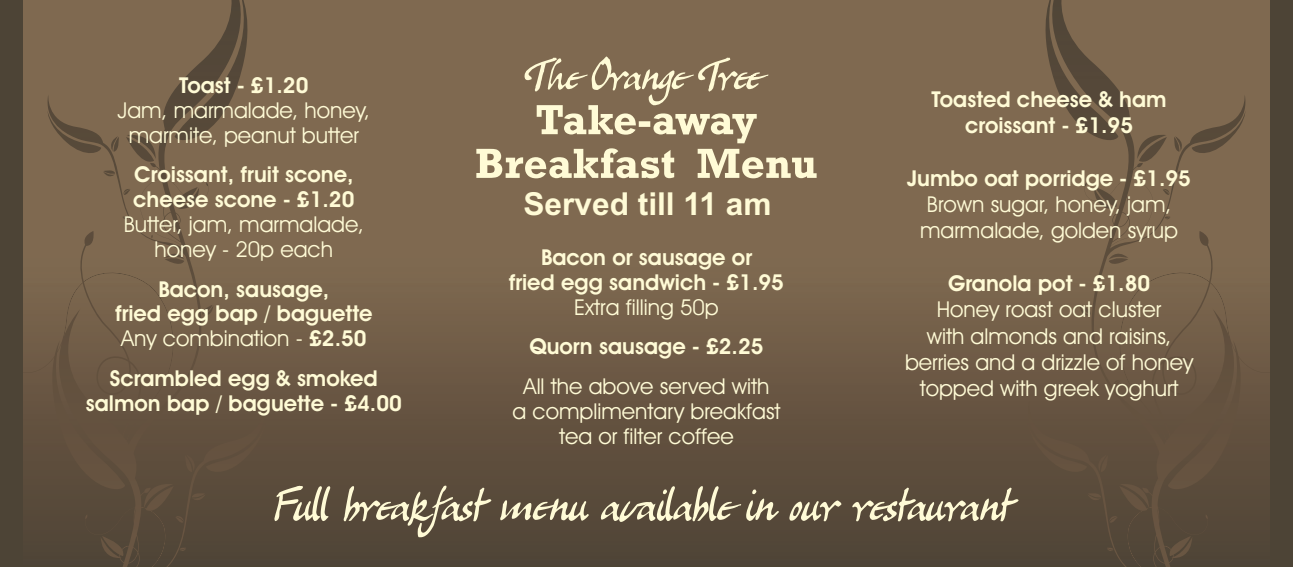
<style>
.page{position:relative;width:1293px;height:567px;background:#fff}
.page>*{position:absolute;margin:0;border:0;box-sizing:border-box;transform-origin:0 0}
.t1{font:60px "Chemist";color:#fffbd6}
.t2{font:700 31.64px "Arial";color:#fffbd6}
.t3{font:22px/25px "Avant Garde IT Cby BT";color:#fffbd6;text-align:center}
.t4{font:700 22px/24.9px "Avant Garde IT Cby BT";color:#fffbd6;text-align:center}
.s1{font-weight:400}
</style>
<div class="page">
<div style="left:0;top:0;width:1293px;height:567px;background:linear-gradient(to bottom,#8b7357,#58493a)"></div>
<svg style="left:44px;top:0;width:226px;height:567px;background:#6f5c46"></svg>
<svg style="left:1022px;top:0;width:227px;height:567px;background:#6f5c46"></svg>
<div style="left:0;top:0;width:23px;height:567px;background:#4d4436"></div>
<div style="left:1270px;top:0;width:23px;height:567px;background:#4d4436"></div>
<svg style="left:476px;top:56px;width:340px;height:122px;background:#9b896d"></svg>
<p class="t4" style="left:179px;top:75px;width:131px">Toast - £1.20</p>
<p class="t3" style="left:117px;top:100px;width:254px">Jam, marmalade, honey, marmite, peanut butter</p>
<p class="t4" style="left:133px;top:164px;width:223px;text-align:left">Croissant, fruit scone, cheese scone - £1.20</p>
<p class="t3" style="left:124px;top:214px;width:242px">Butter, jam, marmalade, honey - 20p each</p>
<p class="t4" style="left:115px;top:278px;width:259px">Bacon, sausage,<br>fried egg bap / baguette<br><span class="s1">Any combination -</span> £2.50</p>
<p class="t4" style="left:86px;top:368px;width:318px">Scrambled egg &amp; smoked salmon bap / baguette - £4.00</p>
<h2 class="t2" style="left:523px;top:192px;width:249px">Served till 11 am</h2>
<p class="t4" style="left:509px;top:247px;width:276px">Bacon or sausage or<br>fried egg sandwich - £1.95</p>
<p class="t3" style="left:574px;top:297px;width:146px">Extra filling 50p</p>
<p class="t4" style="left:529px;top:336px;width:236px">Quorn sausage - £2.25</p>
<p class="t3" style="left:512px;top:375px;width:270px">All the above served with<br>a complimentary breakfast tea or filter coffee</p>
<p class="t4" style="left:931px;top:88px;width:237px;line-height:26.2px">Toasted cheese &amp; ham croissant - £1.95</p>
<p class="t4" style="left:907px;top:168px;width:285px">Jumbo oat porridge - £1.95</p>
<p class="t3" style="left:920px;top:193px;width:259px;line-height:26.4px">Brown sugar, honey, jam, marmalade, golden syrup</p>
<p class="t4" style="left:948px;top:273px;width:204px">Granola pot - £1.80</p>
<p class="t3" style="left:905px;top:298px;width:290px;line-height:26.4px">Honey roast oat cluster<br>with almonds and raisins, berries and a drizzle of honey topped with greek yoghurt</p>
<h1 class="t1" style="left:274px;top:479px;width:740px">Full breakfast menu available in our restaurant</h1>
</div>
